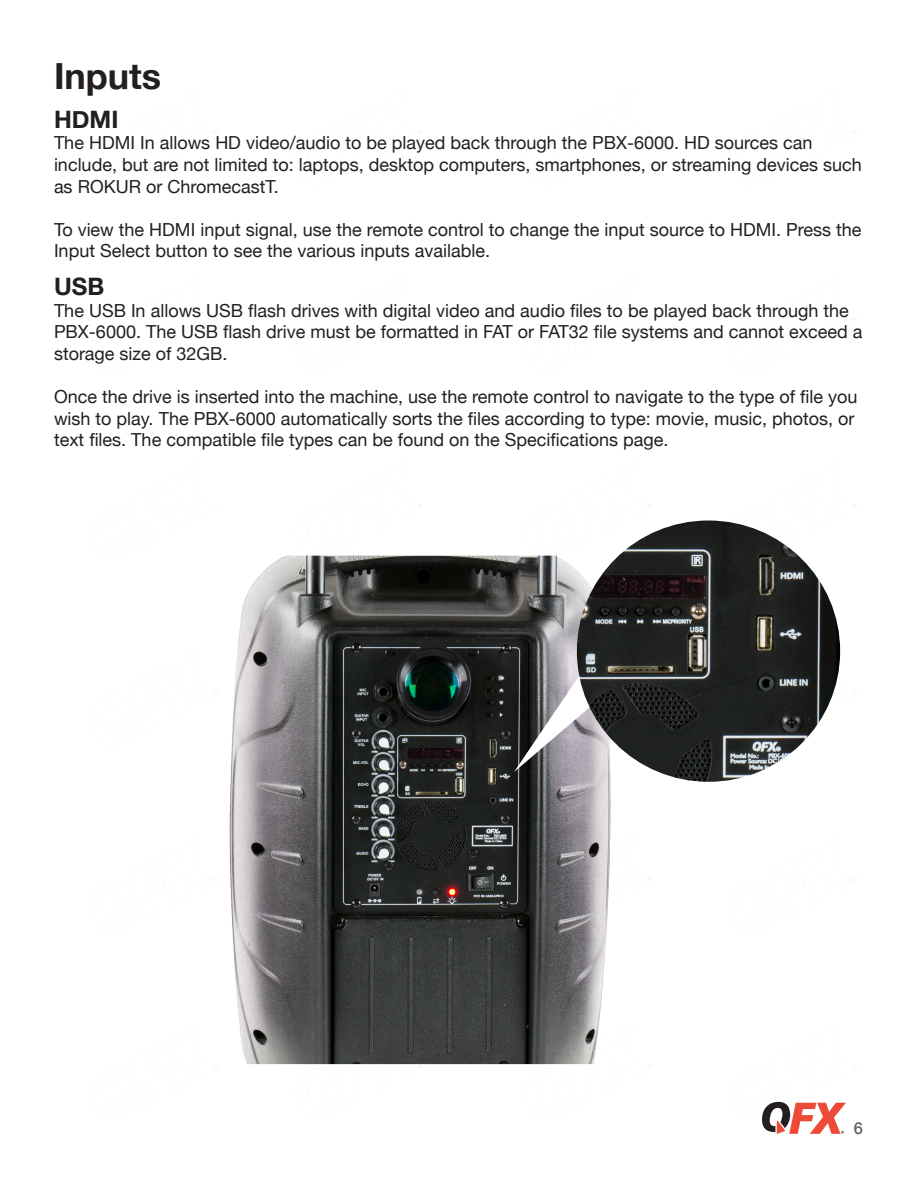
<style>
.page{position:relative;width:918px;height:1188px;background:#fff}
.page>*{position:absolute;margin:0;border:0;box-sizing:border-box;transform-origin:0 0}
.t1{font:700 36px "Helvetica Neue";color:#231f20}
.t2{font:700 24px "Helvetica Neue";color:#231f20}
.t3{font:18px/21.6px "Helvetica Neue";color:#231f20}
.t4{font:500 16.5px "Helvetica Neue";color:#646363}
</style>
<div class="page">
<svg style="left:762px;top:1102px;width:84px;height:32px"></svg>
<img style="left:229px;top:556px;width:368px;height:508px">
<svg style="left:514px;top:674px;width:63px;height:98px"></svg>
<img style="left:577px;top:520px;width:263px;height:262px">
<p class="t1" style="left:54px;top:48px;width:109px">Inputs</p>
<p class="t2" style="left:54px;top:100px;width:66px">HDMI</p>
<p class="t3" style="left:54px;top:133px;width:760px">The HDMI In allows HD video/audio to be played back through the PBX-6000. HD sources can</p>
<p class="t3" style="left:54px;top:155px;width:809px">include, but are not limited to: laptops, desktop computers, smartphones, or streaming devices such as ROKUR or ChromecastT.</p>
<p class="t3" style="left:54px;top:220px;width:809px">To view the HDMI input signal, use the remote control to change the input source to HDMI. Press the<br>Input Select button to see the various inputs available.</p>
<p class="t2" style="left:54px;top:268px;width:52px">USB</p>
<p class="t3" style="left:54px;top:301px;width:810px">The USB In allows USB flash drives with digital video and audio files to be played back through the<br>PBX-6000. The USB flash drive must be formatted in FAT or FAT32 file systems and cannot exceed a storage size of 32GB.</p>
<p class="t3" style="left:54px;top:387px;width:805px">Once the drive is inserted into the machine, use the remote control to navigate to the type of file you wish to play. The PBX-6000 automatically sorts the files according to type: movie, music, photos, or text files. The compatible file types can be found on the Specifications page.</p>
<p class="t4" style="left:854px;top:1115px;width:11px">6</p>
</div>
